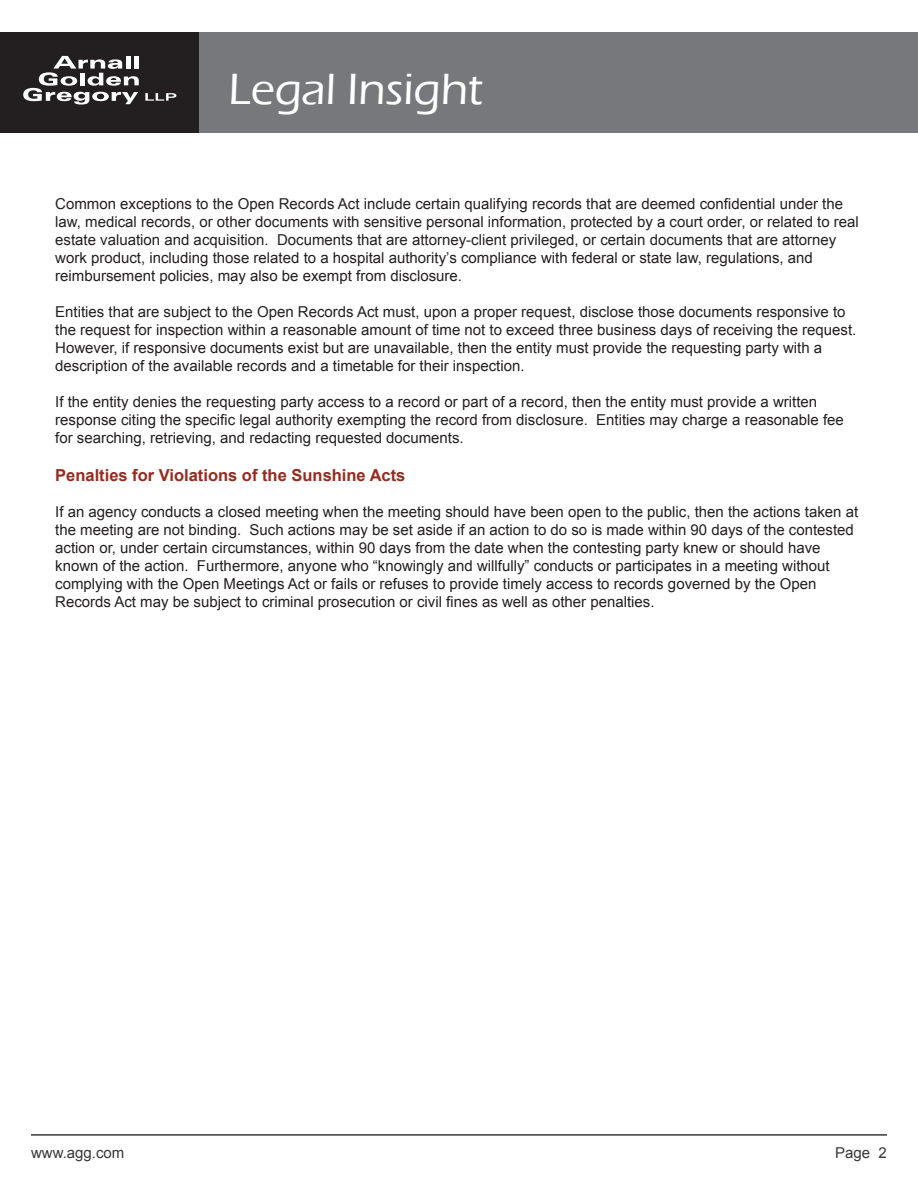
<style>
.page{position:relative;width:918px;height:1188px;background:#fff}
.page>*{position:absolute;margin:0;border:0;box-sizing:border-box;transform-origin:0 0}
.t1{font:500 45px "Eras ITC";color:#fff}
.t2{font:700 16.5px "Arial";color:#962b1e}
.t3{font:15px/18px "Arial";color:#231f20}
.t4{font:15px "Arial";color:#383839}
</style>
<div class="page">
<div style="left:0;top:32px;width:200px;height:101px;background:#231f20"></div>
<svg style="left:23px;top:56px;width:116px;height:49px"></svg>
<svg style="left:145px;top:93px;width:31px;height:8px"></svg>
<div style="left:200px;top:32px;width:718px;height:101px;background:#76787b"></div>
<hr style="left:31px;top:1134px;width:856px;height:2px;background:#383839">
<h1 class="t1" style="left:229px;top:64px;width:256px">Legal Insight</h1>
<p class="t3" style="left:55px;top:195px;width:805px">Common exceptions to the Open Records Act include certain qualifying records that are deemed confidential under the law, medical records, or other documents with sensitive personal information, protected by a court order, or related to real estate valuation and acquisition. Documents that are attorney-client privileged, or certain documents that are attorney work product, including those related to a hospital authority’s compliance with federal or state law, regulations, and reimbursement policies, may also be exempt from disclosure.</p>
<p class="t3" style="left:55px;top:303px;width:803px">Entities that are subject to the Open Records Act must, upon a proper request, disclose those documents responsive to the request for inspection within a reasonable amount of time not to exceed three business days of receiving the request.<br>However, if responsive documents exist but are unavailable, then the entity must provide the requesting party with a description of the available records and a timetable for their inspection.</p>
<p class="t3" style="left:55px;top:393px;width:790px">If the entity denies the requesting party access to a record or part of a record, then the entity must provide a written response citing the specific legal authority exempting the record from disclosure. Entities may charge a reasonable fee for searching, retrieving, and redacting requested documents.</p>
<p class="t2" style="left:55px;top:464px;width:352px">Penalties for Violations of the Sunshine Acts</p>
<p class="t3" style="left:55px;top:503px;width:804px">If an agency conducts a closed meeting when the meeting should have been open to the public, then the actions taken at the meeting are not binding. Such actions may be set aside if an action to do so is made within 90 days of the contested action or, under certain circumstances, within 90 days from the date when the contesting party knew or should have known of the action. Furthermore, anyone who “knowingly and willfully” conducts or participates in a meeting without complying with the Open Meetings Act or fails or refuses to provide timely access to records governed by the Open Records Act may be subject to criminal prosecution or civil fines as well as other penalties.</p>
<p class="t4" style="left:31px;top:1142px;width:95px">www.agg.com</p>
<p class="t4" style="left:835px;top:1142px;width:53px">Page 2</p>
</div>
